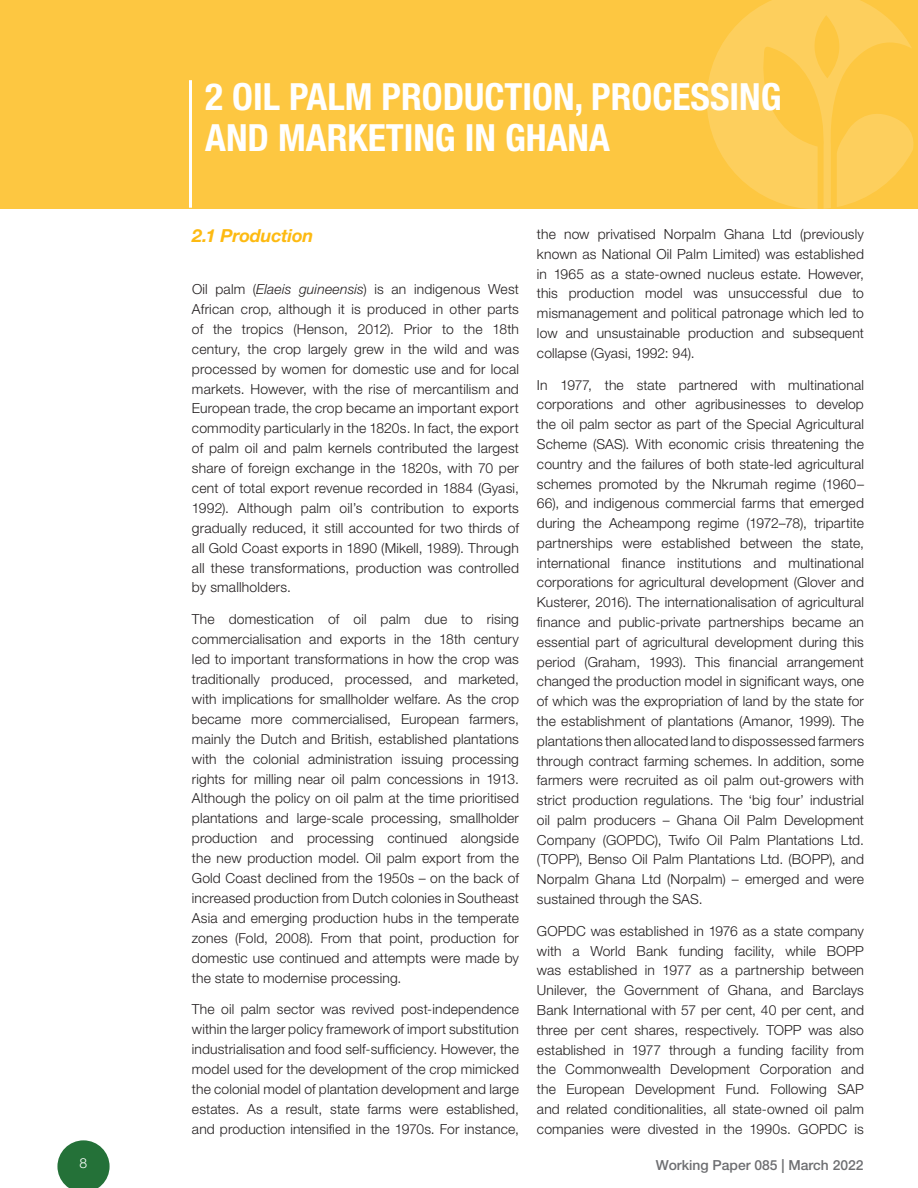
<style>
.page{position:relative;width:918px;height:1188px;background:#fff}
.page>*{position:absolute;margin:0;border:0;box-sizing:border-box;transform-origin:0 0}
.t1{font:700 condensed 37.5px/40.5px "Helvetica Neue LT Std";color:#fff}
.t2{font:italic 700 18px "Helvetica Neue LT Std";letter-spacing:-.01em;color:#fdba12}
.t3{font:300 13.8px/19.8px "Helvetica Neue LT Std";letter-spacing:.01em;color:#221e1f;text-align:justify}
.t4{font:500 13.8px "Helvetica Neue LT Std";color:#6d6e71}
.t5{font:300 13.8px "Helvetica Neue LT Std";color:#fff}
.s1{font-style:italic}
</style>
<div class="page">
<svg style="left:57px;top:1140px;width:53px;height:48px"></svg>
<div style="left:0;top:0;width:918px;height:209px;background:#fdc741"></div>
<svg style="left:707px;top:0;width:207px;height:209px"></svg>
<hr style="left:189px;top:80px;width:3px;height:128px;background:#fff">
<h1 class="t1" style="left:205px;top:76px;width:578px">2 OIL PALM PRODUCTION, PROCESSING<br>AND MARKETING IN GHANA</h1>
<h2 class="t2" style="left:192px;top:225px;width:123px">2.1 Production</h2>
<p class="t3" style="left:192px;top:279px;width:329px">Oil palm (<span class="s1">Elaeis guineensis</span>) is an indigenous West African crop, although it is produced in other parts of the tropics (Henson, 2012). Prior to the 18th century, the crop largely grew in the wild and was processed by women for domestic use and for local markets. However, with the rise of mercantilism and European trade, the crop became an important export commodity particularly in the 1820s. In fact, the export of palm oil and palm kernels contributed the largest share of foreign exchange in the 1820s, with 70 per cent of total export revenue recorded in 1884 (Gyasi, 1992). Although palm oil’s contribution to exports gradually reduced, it still accounted for two thirds of all Gold Coast exports in 1890 (Mikell, 1989). Through all these transformations, production was controlled by smallholders.</p>
<p class="t3" style="left:192px;top:609px;width:329px">The domestication of oil palm due to rising commercialisation and exports in the 18th century led to important transformations in how the crop was traditionally produced, processed, and marketed, with implications for smallholder welfare. As the crop became more commercialised, European farmers, mainly the Dutch and British, established plantations with the colonial administration issuing processing rights for milling near oil palm concessions in 1913.<br>Although the policy on oil palm at the time prioritised plantations and large-scale processing, smallholder production and processing continued alongside the new production model. Oil palm export from the Gold Coast declined from the 1950s – on the back of increased production from Dutch colonies in Southeast Asia and emerging production hubs in the temperate zones (Fold, 2008). From that point, production for domestic use continued and attempts were made by the state to modernise processing.</p>
<p class="t3" style="left:192px;top:999px;width:329px">The oil palm sector was revived post-independence within the larger policy framework of import substitution industrialisation and food self-sufficiency. However, the model used for the development of the crop mimicked the colonial model of plantation development and large estates. As a result, state farms were established, and production intensified in the 1970s. For instance,</p>
<p class="t3" style="left:537px;top:224px;width:329px">the now privatised Norpalm Ghana Ltd (previously known as National Oil Palm Limited) was established in 1965 as a state-owned nucleus estate. However, this production model was unsuccessful due to mismanagement and political patronage which led to low and unsustainable production and subsequent collapse (Gyasi, 1992: 94).</p>
<p class="t3" style="left:537px;top:375px;width:329px">In 1977, the state partnered with multinational corporations and other agribusinesses to develop the oil palm sector as part of the Special Agricultural Scheme (SAS). With economic crisis threatening the country and the failures of both state-led agricultural schemes promoted by the Nkrumah regime (1960– 66), and indigenous commercial farms that emerged during the Acheampong regime (1972–78), tripartite partnerships were established between the state, international finance institutions and multinational corporations for agricultural development (Glover and Kusterer, 2016). The internationalisation of agricultural finance and public-private partnerships became an essential part of agricultural development during this period (Graham, 1993). This financial arrangement changed the production model in significant ways, one of which was the expropriation of land by the state for the establishment of plantations (Amanor, 1999). The plantations then allocated land to dispossessed farmers through contract farming schemes. In addition, some farmers were recruited as oil palm out-growers with strict production regulations. The ‘big four’ industrial oil palm producers – Ghana Oil Palm Development Company (GOPDC), Twifo Oil Palm Plantations Ltd. (TOPP), Benso Oil Palm Plantations Ltd. (BOPP), and Norpalm Ghana Ltd (Norpalm) – emerged and were sustained through the SAS.</p>
<p class="t3" style="left:537px;top:921px;width:329px">GOPDC was established in 1976 as a state company with a World Bank funding facility, while BOPP was established in 1977 as a partnership between Unilever, the Government of Ghana, and Barclays Bank International with 57 per cent, 40 per cent, and three per cent shares, respectively. TOPP was also established in 1977 through a funding facility from the Commonwealth Development Corporation and the European Development Fund. Following SAP and related conditionalities, all state-owned oil palm companies were divested in the 1990s. GOPDC is</p>
<p class="t5" style="left:80px;top:1155px;width:9px">8</p>
<p class="t4" style="left:656px;top:1156px;width:209px">Working Paper 085 | March 2022</p>
</div>
